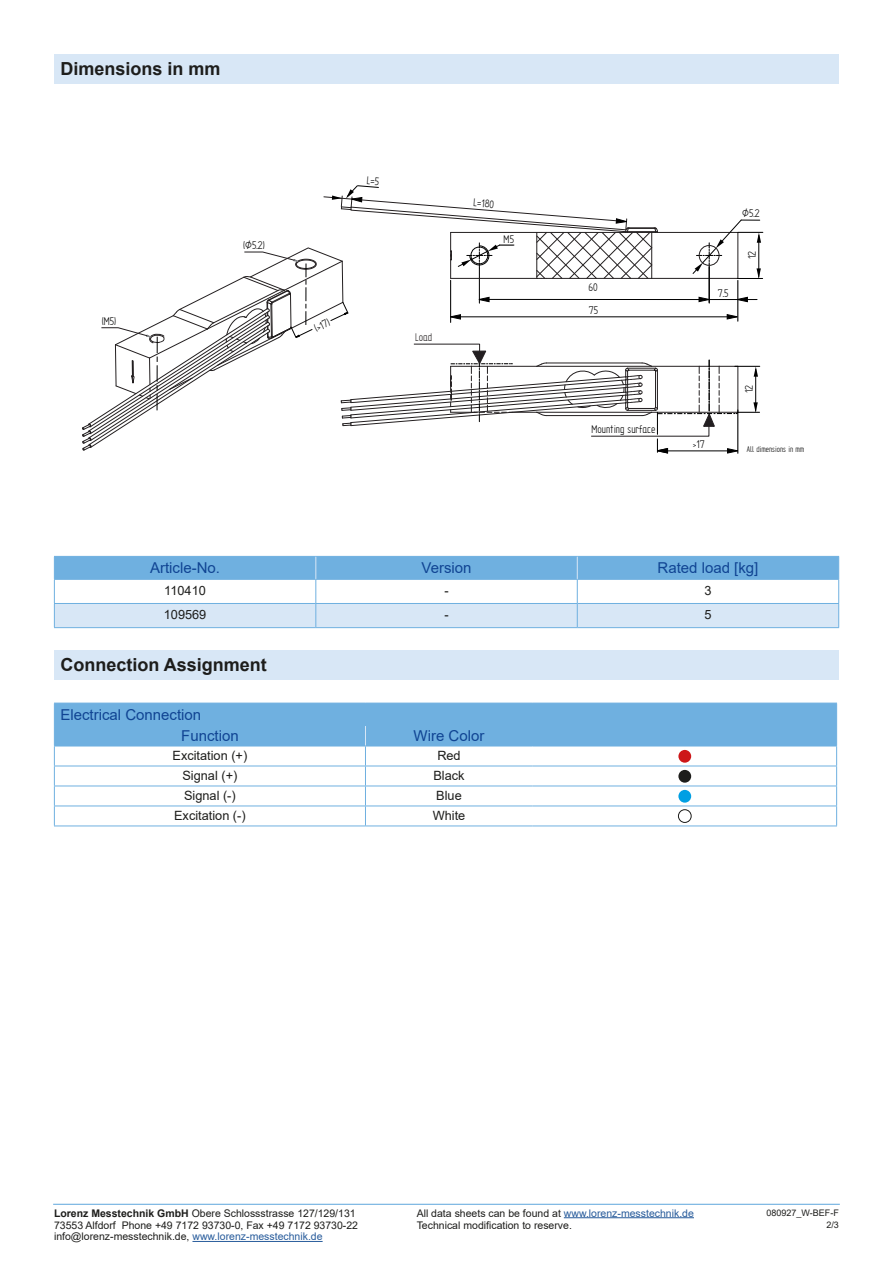
<style>
.page{position:relative;width:893px;height:1263px;background:#fff}
.page>*{position:absolute;margin:0;border:0;box-sizing:border-box;transform-origin:0 0}
.t1{font:700 18px "Arial";color:#1d1d1b}
.t2{font:15px/21.1px "Arial";color:#104493}
.t3{font:12.75px "Arial";color:#1d1d1b}
.t4{font:12.6px "Solid Edge ISOCE";color:#000}
.t5{font:12.6px "Solid Edge ISOCE";color:#231f20}
.t6{font:10.5px/12.6px "Arial";color:#1d1d1b}
.t7{font:9.45px "Solid Edge ISOCE";color:#010000}
.t8{font:9px/12.6px "Arial";color:#1d1d1b;text-align:right}
.s1{font-weight:700}
.s2{color:#275b9b}
</style>
<div class="page">
<hr style="left:53px;top:1204px;width:787px;height:1px;background:#6fb0e0">
<hr style="left:564px;top:1217px;width:130px;height:1px;background:#275b9b">
<hr style="left:192px;top:1241px;width:131px;height:1px;background:#275b9b">
<div style="left:54px;top:54px;width:785px;height:30px;background:#d8e7f6"></div>
<div style="left:54px;top:649px;width:785px;height:30px;background:#d8e7f6"></div>
<hr style="left:54px;top:825px;width:311px;height:1px;background:#6fb0e0">
<hr style="left:365px;top:825px;width:168px;height:1px;background:#6fb0e0">
<hr style="left:533px;top:825px;width:304px;height:1px;background:#6fb0e0">
<svg style="left:54px;top:703px;width:783px;height:122px"></svg>
<hr style="left:365px;top:746px;width:168px;height:1px;background:#6fb0e0">
<hr style="left:533px;top:746px;width:304px;height:1px;background:#6fb0e0">
<div style="left:678px;top:750px;width:13px;height:13px;background:#cd1719;border-radius:50%"></div>
<div style="left:678px;top:770px;width:13px;height:13px;background:#1d1d1b;border-radius:50%"></div>
<div style="left:678px;top:790px;width:13px;height:13px;background:#009fe3;border-radius:50%"></div>
<div style="left:678px;top:810px;width:13px;height:12px;background:#fff;border-radius:50%"></div>
<div style="left:678px;top:809px;width:13px;height:14px;border:1px solid #1d1d1b;border-radius:50%"></div>
<svg style="left:54px;top:556px;width:785px;height:72px"></svg>
<svg style="left:82px;top:185px;width:681px;height:269px"></svg>
<h1 class="t1" style="left:60px;top:56px;width:162px">Dimensions in mm</h1>
<p class="t4" style="left:102px;top:315px;width:16px">(M5)</p>
<p class="t4" style="left:243px;top:239px;width:23px">(Ø5.2)</p>
<p class="t4" style="left:312px;top:323px;width:17px;rotate:-25deg">(&gt;17)</p>
<p class="t5" style="left:415px;top:331px;width:19px">Load</p>
<p class="t4" style="left:474px;top:196px;width:22px;rotate:5deg">L=180</p>
<p class="t4" style="left:504px;top:232px;width:12px">M5</p>
<p class="t4" style="left:588px;top:281px;width:11px">60</p>
<p class="t4" style="left:589px;top:303px;width:11px">75</p>
<p class="t4" style="left:591px;top:423px;width:66px">Mounting surface</p>
<p class="t4" style="left:718px;top:286px;width:12px">7.5</p>
<p class="t4" style="left:742px;top:207px;width:19px">Ø5.2</p>
<p class="t4" style="left:746px;top:259px;width:10px;rotate:-90deg">12</p>
<p class="t4" style="left:693px;top:438px;width:13px">&gt;17</p>
<p class="t4" style="left:743px;top:393px;width:10px;rotate:-90deg">12</p>
<p class="t7" style="left:747px;top:445px;width:59px">All dimensions in mm</p>
<h2 class="t2" style="left:150px;top:557px;width:72px">Article-No.</h2>
<h2 class="t2" style="left:422px;top:557px;width:52px">Version</h2>
<h2 class="t2" style="left:658px;top:557px;width:102px">Rated load [kg]</h2>
<p class="t3" style="left:164px;top:581px;width:43px">110410</p>
<p class="t3" style="left:444px;top:581px;width:6px">-</p>
<p class="t3" style="left:704px;top:581px;width:9px">3</p>
<p class="t3" style="left:164px;top:605px;width:44px">109569</p>
<p class="t3" style="left:444px;top:605px;width:6px">-</p>
<p class="t3" style="left:704px;top:605px;width:9px">5</p>
<h1 class="t1" style="left:60px;top:652px;width:208px">Connection Assignment</h1>
<h2 class="t2" style="left:181px;top:704px;width:59px;text-indent:-121px">Electrical Connection<br>Function</h2>
<h2 class="t2" style="left:414px;top:725px;width:72px">Wire Color</h2>
<p class="t3" style="left:173px;top:746px;width:76px">Excitation (+)</p>
<p class="t3" style="left:437px;top:746px;width:25px">Red</p>
<p class="t3" style="left:182px;top:766px;width:56px">Signal (+)</p>
<p class="t3" style="left:433px;top:766px;width:33px">Black</p>
<p class="t3" style="left:184px;top:786px;width:53px">Signal (-)</p>
<p class="t3" style="left:436px;top:786px;width:27px">Blue</p>
<p class="t3" style="left:174px;top:806px;width:73px">Excitation (-)</p>
<p class="t3" style="left:433px;top:806px;width:34px">White</p>
<p class="t6" style="left:54px;top:1206px;width:306px"><span class="s1">Lorenz Messtechnik GmbH</span> Obere Schlossstrasse 127/129/131<br>73553 Alfdorf Phone +49 7172 93730-0, Fax +49 7172 93730-22</p>
<p class="t6" style="left:54px;top:1230px;width:270px">info@lorenz-messtechnik.de, <span class="s2">www.lorenz-messtechnik.de</span></p>
<p class="t6" style="left:417px;top:1206px;width:279px">All data sheets can be found at <span class="s2">www.lorenz-messtechnik.de<br></span>Technical modification to reserve.</p>
<p class="t8" style="left:766px;top:1206px;width:74px">080927_W-BEF-F<br>2/3</p>
</div>
